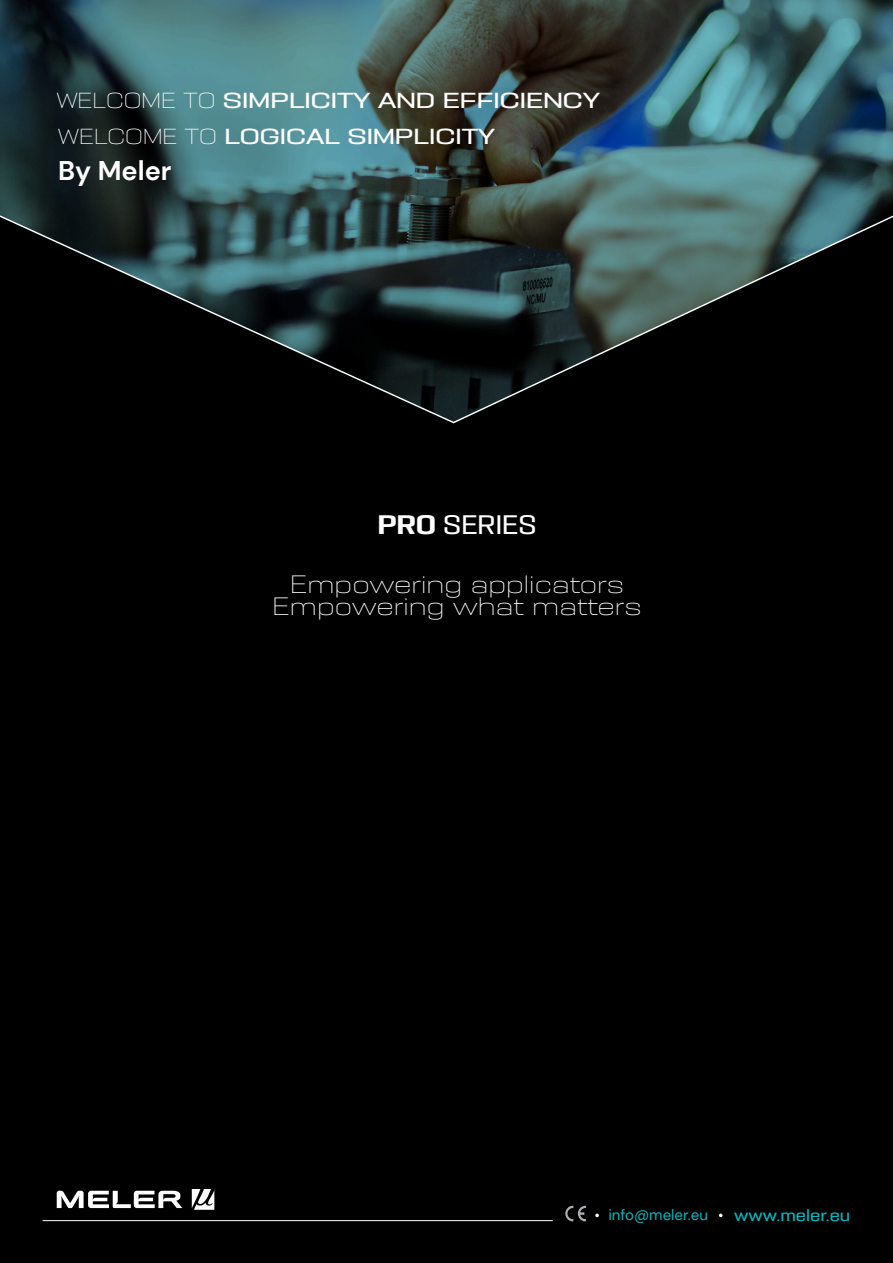
<style>
.page{position:relative;width:893px;height:1263px;background:#000001}
.page>*{position:absolute;margin:0;border:0;box-sizing:border-box;transform-origin:0 0}
.Frase_mangueras{font:700 27px "DM Sans";color:#fff}
.Titular_mangueras{font:24px "PODIUM Sharp 6.7";color:#fff}
.NOMBRE_TÉCNICO{font:22.5px "PODIUM Sharp 8.4";color:#fff}
.Frase_mangueras-2{font:19.5px "PODIUM Sharp 8.7";color:#fff}
.NOMBRE_TÉCNICO-2{font:15px "DM Sans";color:#03bac2}
.NOMBRE_TÉCNICO-3{font:15px "PODIUM Sharp 6.7";color:#03bac2}
.s1{font-family:"PODIUM Sharp 8.4"}
.s2{font-family:"PODIUM Sharp 6.9"}
</style>
<div class="page">
<hr style="left:43px;top:1220px;width:510px;height:1px;background:#fff">
<svg style="left:0;top:0;width:893px;height:422px"></svg>
<svg style="left:192px;top:1189px;width:22px;height:21px"></svg>
<svg style="left:57px;top:1191px;width:125px;height:17px"></svg>
<svg style="left:565px;top:1206px;width:21px;height:15px"></svg>
<svg style="left:719px;top:1213px;width:4px;height:4px"></svg>
<svg style="left:595px;top:1213px;width:4px;height:4px"></svg>
<p class="Frase_mangueras-2" style="left:57px;top:88px;width:545px"><span class="s1">WELCOME TO</span> SIMPLICITY AND EFFICIENCY</p>
<p class="Frase_mangueras-2" style="left:58px;top:124px;width:438px"><span class="s1">WELCOME TO</span> LOGICAL SIMPLICITY</p>
<p class="Frase_mangueras" style="left:58px;top:154px;width:115px">By Meler</p>
<p class="Titular_mangueras" style="left:378px;top:510px;width:160px"><span class="s2">PRO</span> SERIES</p>
<p class="NOMBRE_TÉCNICO" style="left:290px;top:569px;width:336px">Empowering applicators</p>
<p class="NOMBRE_TÉCNICO" style="left:273px;top:592px;width:371px">Empowering what matters</p>
<p class="NOMBRE_TÉCNICO-2" style="left:608px;top:1205px;width:101px">info@meler.eu</p>
<p class="NOMBRE_TÉCNICO-3" style="left:734px;top:1205px;width:118px">www.meler.eu</p>
</div>
